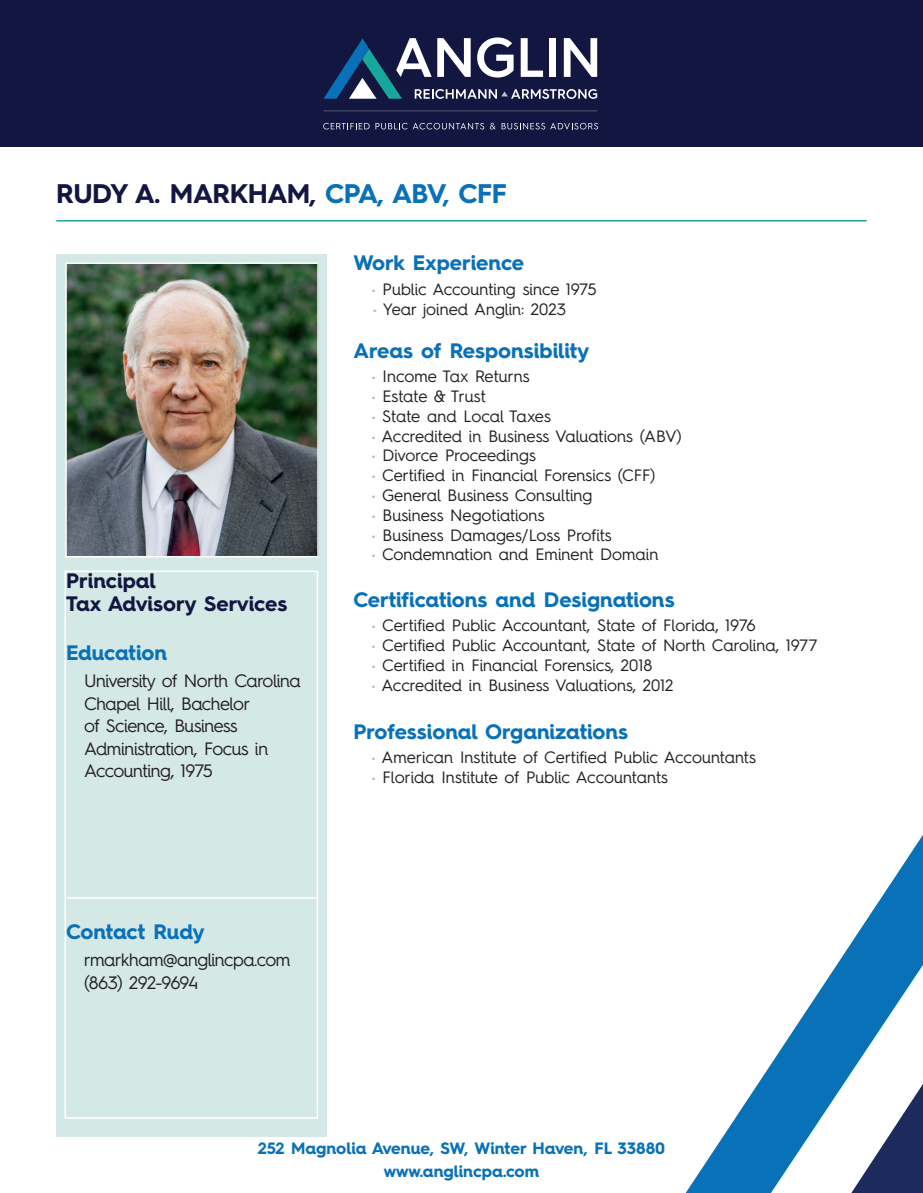
<style>
.page{position:relative;width:923px;height:1193px;background:#fff}
.page>*{position:absolute;margin:0;border:0;box-sizing:border-box;transform-origin:0 0}
.t1{font:700 27px "Hurme Geometric Sans 4";letter-spacing:-.02em;color:#141642}
.Bio_Header{font:700 21px "Hurme Geometric Sans 4";letter-spacing:-.005em;color:#0971b7}
.Bio_Header-2{font:700 21px/22.5px "Hurme Geometric Sans 4";color:#141642}
.Body_Copy_12pt_Indent{font:18px/22.5px "Hurme Geometric Sans 4";letter-spacing:-.025em;color:#231f20}
.Body_Copy_12pt_Indent-2{font:16.5px "Hurme Geometric Sans 4";color:#231f20}
.Bio_Header-3{font:700 16.5px/22.5px "Hurme Geometric Sans 4";color:#0971b7;text-align:center}
.s1{color:#0971b7}
.s2{color:#bdbaba}
</style>
<div class="page">
<div style="left:56px;top:254px;width:270px;height:882px;background:#d4e8e6"></div>
<div style="left:0;top:0;width:922px;height:146px;background:#141642"></div>
<svg style="left:686px;top:836px;width:236px;height:356px"></svg>
<svg style="left:851px;top:1083px;width:71px;height:109px"></svg>
<svg style="left:323px;top:123px;width:46px;height:6px"></svg>
<svg style="left:375px;top:123px;width:109px;height:6px"></svg>
<svg style="left:490px;top:123px;width:5px;height:6px"></svg>
<svg style="left:501px;top:123px;width:97px;height:6px"></svg>
<svg style="left:323px;top:37px;width:274px;height:62px"></svg>
<hr style="left:323px;top:111px;width:274px;height:1px;background:#bcbdc0">
<hr style="left:56px;top:220px;width:810px;height:1px;background:#19a79d">
<img style="left:68px;top:265px;width:248px;height:289px">
<div style="left:65px;top:262px;width:254px;height:295px;border:2px solid #fff"></div>
<div style="left:64px;top:570px;width:254px;height:548px;border:2px solid #fff"></div>
<hr style="left:67px;top:897px;width:252px;height:1px;background:#fff">
<p class="t1" style="left:56px;top:175px;width:452px">RUDY A. MARKHAM, <span class="s1">CPA, ABV, CFF</span></p>
<p class="Bio_Header-2" style="left:66px;top:569px;width:223px">Principal<br>Tax Advisory Services</p>
<p class="Bio_Header" style="left:66px;top:638px;width:103px">Education</p>
<p class="Body_Copy_12pt_Indent" style="left:84px;top:669px;width:218px">University of North Carolina<br>Chapel Hill, Bachelor<br>of Science, Business<br>Administration, Focus in<br>Accounting, 1975</p>
<p class="Bio_Header" style="left:353px;top:248px;width:172px">Work Experience</p>
<p class="Body_Copy_12pt_Indent-2" style="left:371px;top:277px;width:226px"><span class="s2">•</span> Public Accounting since 1975</p>
<p class="Body_Copy_12pt_Indent-2" style="left:373px;top:297px;width:194px"><span class="s2">•</span> Year joined Anglin: 2023</p>
<p class="Bio_Header" style="left:353px;top:336px;width:237px">Areas of Responsibility</p>
<p class="Body_Copy_12pt_Indent-2" style="left:371px;top:365px;width:160px"><span class="s2">•</span> Income Tax Returns</p>
<p class="Body_Copy_12pt_Indent-2" style="left:371px;top:384px;width:116px"><span class="s2">•</span> Estate &amp; Trust</p>
<p class="Body_Copy_12pt_Indent-2" style="left:371px;top:404px;width:181px"><span class="s2">•</span> State and Local Taxes</p>
<p class="Body_Copy_12pt_Indent-2" style="left:371px;top:424px;width:312px"><span class="s2">•</span> Accredited in Business Valuations (ABV)</p>
<p class="Body_Copy_12pt_Indent-2" style="left:371px;top:444px;width:166px"><span class="s2">•</span> Divorce Proceedings</p>
<p class="Body_Copy_12pt_Indent-2" style="left:371px;top:464px;width:285px"><span class="s2">•</span> Certified in Financial Forensics (CFF)</p>
<p class="Body_Copy_12pt_Indent-2" style="left:371px;top:483px;width:222px"><span class="s2">•</span> General Business Consulting</p>
<p class="Body_Copy_12pt_Indent-2" style="left:371px;top:503px;width:175px"><span class="s2">•</span> Business Negotiations</p>
<p class="Body_Copy_12pt_Indent-2" style="left:371px;top:523px;width:242px"><span class="s2">•</span> Business Damages/Loss Profits</p>
<p class="Body_Copy_12pt_Indent-2" style="left:371px;top:543px;width:288px"><span class="s2">•</span> Condemnation and Eminent Domain</p>
<p class="Bio_Header" style="left:353px;top:585px;width:323px">Certifications and Designations</p>
<p class="Body_Copy_12pt_Indent-2" style="left:371px;top:614px;width:386px"><span class="s2">•</span> Certified Public Accountant, State of Florida, 1976</p>
<p class="Body_Copy_12pt_Indent-2" style="left:371px;top:634px;width:447px"><span class="s2">•</span> Certified Public Accountant, State of North Carolina, 1977</p>
<p class="Body_Copy_12pt_Indent-2" style="left:371px;top:653px;width:282px"><span class="s2">•</span> Certified in Financial Forensics, 2018</p>
<p class="Body_Copy_12pt_Indent-2" style="left:371px;top:673px;width:303px"><span class="s2">•</span> Accredited in Business Valuations, 2012</p>
<p class="Bio_Header" style="left:353px;top:716px;width:276px">Professional Organizations</p>
<p class="Body_Copy_12pt_Indent-2" style="left:371px;top:745px;width:386px"><span class="s2">•</span> American Institute of Certified Public Accountants</p>
<p class="Body_Copy_12pt_Indent-2" style="left:371px;top:765px;width:298px"><span class="s2">•</span> Florida Institute of Public Accountants</p>
<p class="Bio_Header" style="left:66px;top:917px;width:140px">Contact Rudy</p>
<p class="Body_Copy_12pt_Indent" style="left:84px;top:948px;width:208px">rmarkham@anglincpa.com (863) 292-9694</p>
<p class="Bio_Header-3" style="left:258px;top:1136px;width:409px">252 Magnolia Avenue, SW, Winter Haven, FL 33880 www.anglincpa.com</p>
</div>
